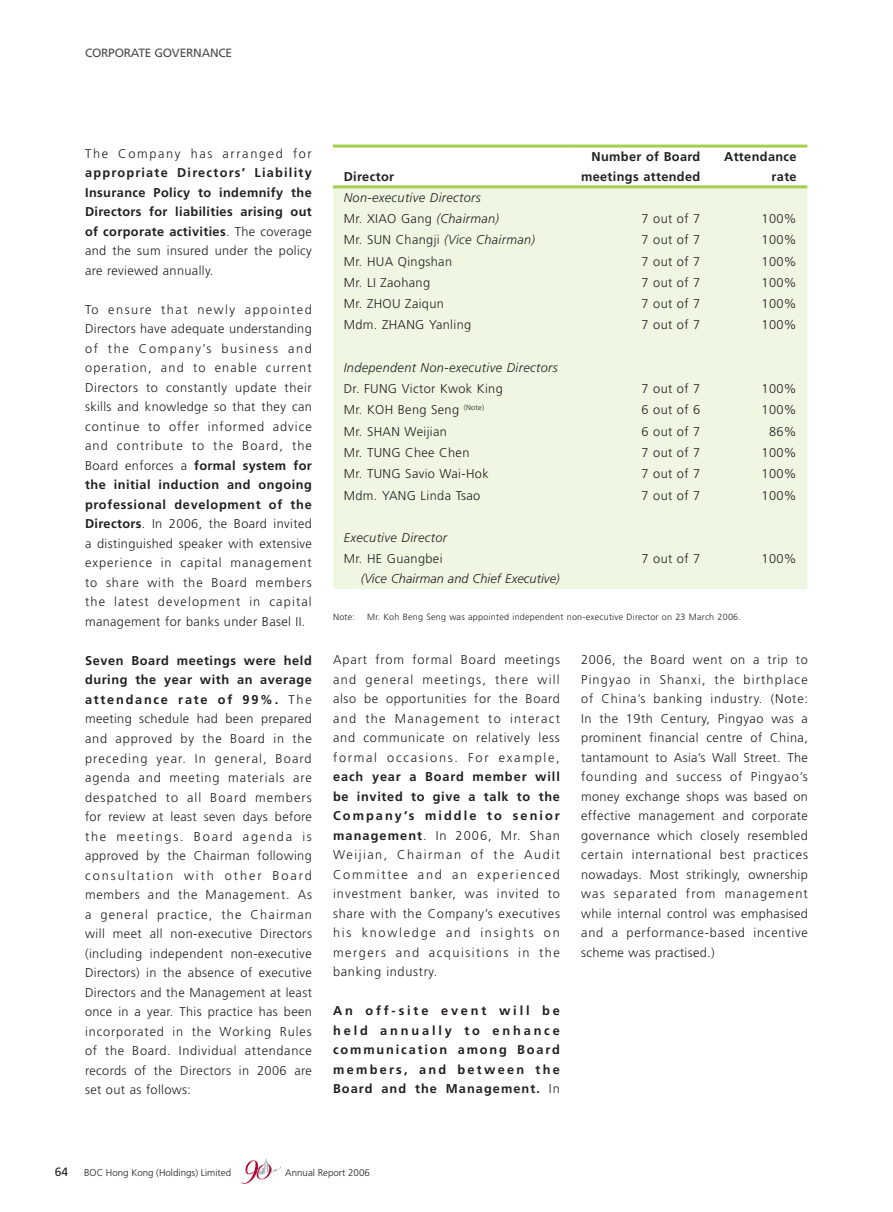
<style>
.page{position:relative;width:893px;height:1212px;background:#fff}
.page>*{position:absolute;margin:0;border:0;box-sizing:border-box;transform-origin:0 0}
._05_Bodytext{font:300 12.75px/19.5px "Frutiger";letter-spacing:.03em;color:#231f20;text-align:justify}
._05_Bodytext-2{font:700 12.75px/19.5px "Frutiger";letter-spacing:.03em;color:#231f20;text-align:justify}
._05_Bodytext-3{font:italic 300 12.75px "Frutiger";letter-spacing:.03em;color:#231f20}
._05_Bodytext-4{font:italic 300 12.75px/19.5px "Frutiger";letter-spacing:.005em;color:#231f20}
.t1{font:12px "Frutiger";letter-spacing:-.02em;color:#4b4c4d}
.t2{font:12px "Frutiger";color:#231f20}
.t3{font:300 9.75px "Frutiger";color:#231f20}
._06_Notes{font:300 9px "Frutiger";letter-spacing:.03em;color:#231f20}
.s1{font-weight:300}
.s2{font-weight:700}
.s3{font-style:italic}
.s4{font-style:normal}
</style>
<div class="page">
<svg style="left:241px;top:1158px;width:40px;height:26px"></svg>
<div style="left:333px;top:188px;width:474px;height:401px;background:#eff6e2"></div>
<hr style="left:333px;top:145px;width:237px;height:3px;background:#a4ce4c">
<hr style="left:570px;top:145px;width:141px;height:3px;background:#a4ce4c">
<hr style="left:711px;top:145px;width:96px;height:3px;background:#a4ce4c">
<hr style="left:333px;top:185px;width:237px;height:3px;background:#a4ce4c">
<hr style="left:570px;top:185px;width:141px;height:3px;background:#a4ce4c">
<hr style="left:711px;top:185px;width:96px;height:3px;background:#a4ce4c">
<p class="t1" style="left:85px;top:46px;width:149px">CORPORATE G OVERNANCE</p>
<p class="_05_Bodytext-2" style="left:85px;top:144px;width:228px"><span class="s1">The Company has arranged for </span>appropriate Directors’ Liability Insurance Policy to indemnify the Directors for liabilities arising out of corporate activities<span class="s1">. The coverage and the sum insured under the policy are reviewed annually.</span></p>
<p class="_05_Bodytext" style="left:85px;top:300px;width:228px">To ensure that newly appointed Directors have adequate understanding of the Company’s business and operation, and to enable current Directors to constantly update their skills and knowledge so that they can continue to offer informed advice and contribute to the Board, the Board enforces a <span class="s2">formal system for the initial induction and ongoing professional development of the Directors</span>. In 2006, the Board invited a distinguished speaker with extensive experience in capital management to share with the Board members the latest development in capital management for banks under Basel II.</p>
<p class="_05_Bodytext" style="left:85px;top:651px;width:228px"><span class="s2">Seven Board meetings were held during the year with an average attendance rate of 99%.</span> The meeting schedule had been prepared and approved by the Board in the preceding year. In general, Board agenda and meeting materials are despatched to all Board members for review at least seven days before the meetings. Board agenda is approved by the Chairman following consultation with other Board members and the Management. As a general practice, the Chairman will meet all non-executive Directors (including independent non-executive Directors) in the absence of executive Directors and the Management at least once in a year. This practice has been incorporated in the Working Rules of the Board. Individual attendance records of the Directors in 2006 are set out as follows:</p>
<p class="_05_Bodytext-2" style="left:344px;top:166px;width:52px">Director</p>
<p class="_05_Bodytext-2" style="left:581px;top:147px;width:121px;text-align:right">Number of Board meetings attended</p>
<p class="_05_Bodytext-2" style="left:724px;top:147px;width:74px">Attendance</p>
<p class="_05_Bodytext-2" style="left:771px;top:166px;width:27px">rate</p>
<p class="_05_Bodytext-3" style="left:344px;top:190px;width:139px">Non-executive Directors</p>
<p class="_05_Bodytext" style="left:344px;top:209px;width:157px">Mr. XIAO Gang <span class="s3">(Chairman)</span></p>
<p class="_05_Bodytext" style="left:641px;top:209px;width:60px">7 out of 7</p>
<p class="_05_Bodytext" style="left:762px;top:209px;width:37px">100%</p>
<p class="_05_Bodytext-3" style="left:344px;top:233px;width:193px"><span class="s4">Mr. SUN Changji</span> (Vice Chairman)</p>
<p class="_05_Bodytext" style="left:641px;top:230px;width:60px">7 out of 7</p>
<p class="_05_Bodytext" style="left:762px;top:230px;width:37px">100%</p>
<p class="_05_Bodytext" style="left:344px;top:251px;width:110px">Mr. HUA Qingshan</p>
<p class="_05_Bodytext" style="left:641px;top:251px;width:60px">7 out of 7</p>
<p class="_05_Bodytext" style="left:762px;top:251px;width:37px">100%</p>
<p class="_05_Bodytext" style="left:344px;top:273px;width:88px">Mr. LI Zaohang</p>
<p class="_05_Bodytext" style="left:641px;top:273px;width:60px">7 out of 7</p>
<p class="_05_Bodytext" style="left:762px;top:273px;width:37px">100%</p>
<p class="_05_Bodytext" style="left:344px;top:294px;width:102px">Mr. ZHOU Zaiqun</p>
<p class="_05_Bodytext" style="left:641px;top:294px;width:60px">7 out of 7</p>
<p class="_05_Bodytext" style="left:762px;top:294px;width:37px">100%</p>
<p class="_05_Bodytext" style="left:344px;top:315px;width:129px">Mdm. ZHANG Yanling</p>
<p class="_05_Bodytext" style="left:641px;top:315px;width:60px">7 out of 7</p>
<p class="_05_Bodytext" style="left:762px;top:315px;width:37px">100%</p>
<p class="_05_Bodytext-3" style="left:344px;top:360px;width:216px">Independent Non-executive Directors</p>
<p class="_05_Bodytext" style="left:344px;top:379px;width:161px">Dr. FUNG Victor Kwok King</p>
<p class="_05_Bodytext" style="left:641px;top:379px;width:60px">7 out of 7</p>
<p class="_05_Bodytext" style="left:762px;top:379px;width:37px">100%</p>
<p class="_05_Bodytext" style="left:344px;top:400px;width:142px">Mr. KOH Beng Seng <sup>(Note)</sup></p>
<p class="_05_Bodytext" style="left:641px;top:400px;width:60px">6 out of 6</p>
<p class="_05_Bodytext" style="left:762px;top:400px;width:37px">100%</p>
<p class="_05_Bodytext" style="left:344px;top:422px;width:105px">Mr. SHAN Weijian</p>
<p class="_05_Bodytext" style="left:641px;top:422px;width:60px">6 out of 7</p>
<p class="_05_Bodytext" style="left:769px;top:422px;width:29px">86%</p>
<p class="_05_Bodytext" style="left:344px;top:443px;width:127px">Mr. TUNG Chee Chen</p>
<p class="_05_Bodytext" style="left:641px;top:443px;width:60px">7 out of 7</p>
<p class="_05_Bodytext" style="left:762px;top:443px;width:37px">100%</p>
<p class="_05_Bodytext" style="left:344px;top:464px;width:147px">Mr. TUNG Savio Wai-Hok</p>
<p class="_05_Bodytext" style="left:641px;top:464px;width:60px">7 out of 7</p>
<p class="_05_Bodytext" style="left:762px;top:464px;width:37px">100%</p>
<p class="_05_Bodytext" style="left:344px;top:485px;width:138px">Mdm. YANG Linda Tsao</p>
<p class="_05_Bodytext" style="left:641px;top:485px;width:60px">7 out of 7</p>
<p class="_05_Bodytext" style="left:762px;top:485px;width:37px">100%</p>
<p class="_05_Bodytext-3" style="left:344px;top:530px;width:105px">Executive Director</p>
<p class="_05_Bodytext-4" style="left:361px;top:549px;width:200px;text-indent:-17px"><span class="s4">Mr. HE Guangbei<br></span>(Vice Chairman and Chief Executive)</p>
<p class="_05_Bodytext" style="left:641px;top:549px;width:60px">7 out of 7</p>
<p class="_05_Bodytext" style="left:762px;top:549px;width:37px">100%</p>
<p class="_06_Notes" style="left:333px;top:612px;width:24px">Note:</p>
<p class="_06_Notes" style="left:367px;top:612px;width:375px">Mr. Koh Beng Seng was appointed independent non-executive Director on 23 March 2006.</p>
<p class="_05_Bodytext" style="left:581px;top:650px;width:228px">2006, the Board went on a trip to Pingyao in Shanxi, the birthplace of China’s banking industry. (Note:<br>In the 19th Century, Pingyao was a prominent financial centre of China, tantamount to Asia’s Wall Street. The founding and success of Pingyao’s money exchange shops was based on effective management and corporate governance which closely resembled certain international best practices nowadays. Most strikingly, ownership was separated from management while internal control was emphasised and a performance-based incentive scheme was practised.)</p>
<p class="_05_Bodytext" style="left:333px;top:650px;width:228px">Apart from formal Board meetings and general meetings, there will also be opportunities for the Board and the Management to interact and communicate on relatively less formal occasions. For example, <span class="s2">each year a Board member will be invited to give a talk to the Company’s middle to senior management</span>. In 2006, Mr. Shan Weijian, Chairman of the Audit Committee and an experienced investment banker, was invited to share with the Company’s executives his knowledge and insights on mergers and acquisitions in the banking industry.</p>
<p class="_05_Bodytext-2" style="left:333px;top:1001px;width:228px">An off-site event will be held annually to enhance communication among Board members, and between the Board and the Management. <span class="s1">In</span></p>
<p class="t2" style="left:55px;top:1164px;width:15px">64</p>
<p class="t3" style="left:84px;top:1167px;width:148px">BOC Hong Kong (Holdings) Limited</p>
<p class="t3" style="left:285px;top:1167px;width:86px">Annual Report 2006</p>
</div>
